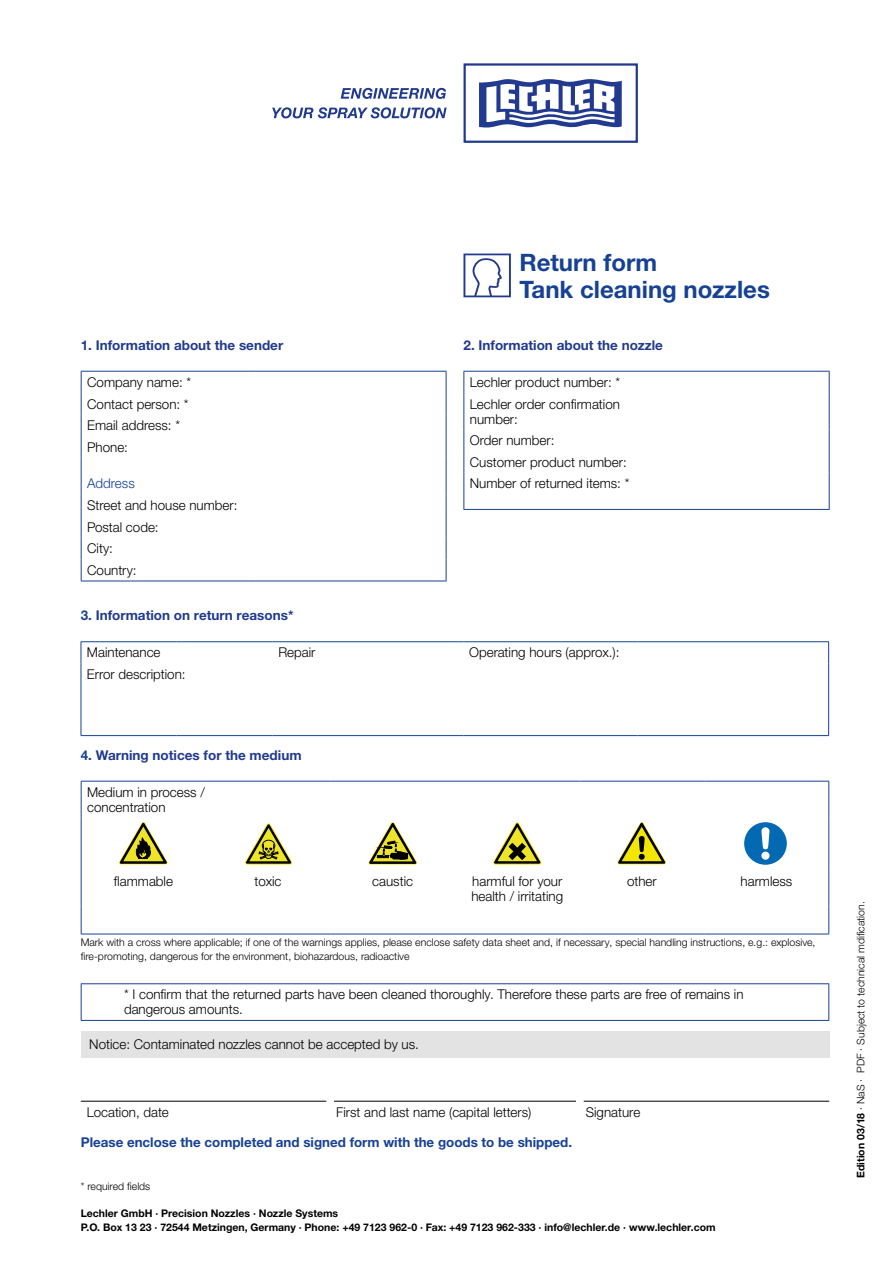
<style>
.page{position:relative;width:893px;height:1263px;background:#fff}
.page>*{position:absolute;margin:0;border:0;box-sizing:border-box;transform-origin:0 0}
.t1{font:700 24px/27px "Helvetica Neue LTW1 G";color:#164194}
.t2{font:300 13.5px/21.6px "Helvetica Neue LTW1 G";color:#000}
.t3{font:700 13.5px "Helvetica Neue LTW1 G";color:#213a8f}
.t4{font:700 13.5px "Helvetica Neue LTW1 G";color:#164194}
.t5{font:300 13.5px "Helvetica Neue LTW1 G";color:#164194}
.t6{font:300 10.5px/13.5px "Helvetica Neue LTW1 G";color:#000}
.t7{font:700 10.5px/13.5px "Helvetica Neue LTW1 G";color:#000}
.s1{color:#164194}
.s2{font-weight:700}
</style>
<div class="page">
<div style="left:463px;top:63px;width:175px;height:80px;border:2px solid #213a8f"></div>
<svg style="left:479px;top:79px;width:143px;height:49px"></svg>
<svg style="left:341px;top:88px;width:105px;height:11px"></svg>
<svg style="left:272px;top:107px;width:175px;height:11px"></svg>
<hr style="left:81px;top:371px;width:174px;height:1px;background:#164194">
<hr style="left:255px;top:371px;width:191px;height:1px;background:#164194">
<svg style="left:81px;top:372px;width:1px;height:86px"></svg>
<svg style="left:446px;top:372px;width:1px;height:86px"></svg>
<hr style="left:81px;top:458px;width:1px;height:36px;background:#164194">
<hr style="left:446px;top:458px;width:1px;height:36px;background:#164194">
<svg style="left:81px;top:494px;width:1px;height:87px"></svg>
<svg style="left:446px;top:494px;width:1px;height:87px"></svg>
<hr style="left:81px;top:581px;width:174px;height:1px;background:#164194">
<hr style="left:255px;top:581px;width:191px;height:1px;background:#164194">
<hr style="left:638px;top:641px;width:191px;height:1px;background:#164194">
<svg style="left:828px;top:642px;width:1px;height:21px"></svg>
<hr style="left:81px;top:641px;width:96px;height:1px;background:#164194">
<svg style="left:81px;top:642px;width:1px;height:21px"></svg>
<hr style="left:177px;top:641px;width:95px;height:1px;background:#164194">
<hr style="left:272px;top:641px;width:191px;height:1px;background:#164194">
<hr style="left:463px;top:641px;width:175px;height:1px;background:#164194">
<hr style="left:81px;top:663px;width:1px;height:72px;background:#164194">
<hr style="left:828px;top:663px;width:1px;height:72px;background:#164194">
<hr style="left:81px;top:735px;width:96px;height:1px;background:#164194">
<hr style="left:177px;top:735px;width:95px;height:1px;background:#164194">
<hr style="left:272px;top:735px;width:191px;height:1px;background:#164194">
<hr style="left:463px;top:735px;width:175px;height:1px;background:#164194">
<hr style="left:638px;top:735px;width:191px;height:1px;background:#164194">
<hr style="left:81px;top:781px;width:125px;height:1px;background:#164194">
<hr style="left:81px;top:781px;width:1px;height:37px;background:#164194">
<hr style="left:206px;top:781px;width:124px;height:1px;background:#164194">
<hr style="left:330px;top:781px;width:125px;height:1px;background:#164194">
<hr style="left:455px;top:781px;width:125px;height:1px;background:#164194">
<hr style="left:580px;top:781px;width:124px;height:1px;background:#164194">
<hr style="left:704px;top:781px;width:125px;height:1px;background:#164194">
<hr style="left:828px;top:781px;width:1px;height:37px;background:#164194">
<hr style="left:81px;top:818px;width:1px;height:52px;background:#164194">
<hr style="left:828px;top:818px;width:1px;height:52px;background:#164194">
<hr style="left:81px;top:870px;width:1px;height:36px;background:#164194">
<hr style="left:828px;top:870px;width:1px;height:36px;background:#164194">
<svg style="left:81px;top:906px;width:1px;height:28px"></svg>
<svg style="left:828px;top:906px;width:1px;height:28px"></svg>
<hr style="left:81px;top:934px;width:125px;height:1px;background:#164194">
<hr style="left:206px;top:934px;width:124px;height:1px;background:#164194">
<hr style="left:330px;top:934px;width:125px;height:1px;background:#164194">
<hr style="left:455px;top:934px;width:125px;height:1px;background:#164194">
<hr style="left:580px;top:934px;width:124px;height:1px;background:#164194">
<hr style="left:704px;top:934px;width:125px;height:1px;background:#164194">
<svg style="left:119px;top:822px;width:49px;height:43px"></svg>
<svg style="left:245px;top:823px;width:48px;height:42px"></svg>
<svg style="left:368px;top:822px;width:49px;height:43px"></svg>
<svg style="left:493px;top:822px;width:49px;height:43px"></svg>
<svg style="left:617px;top:822px;width:49px;height:43px"></svg>
<svg style="left:744px;top:822px;width:43px;height:43px"></svg>
<hr style="left:81px;top:983px;width:37px;height:1px;background:#164194">
<hr style="left:81px;top:984px;width:1px;height:36px;background:#164194">
<hr style="left:118px;top:983px;width:711px;height:1px;background:#164194">
<hr style="left:828px;top:984px;width:1px;height:36px;background:#164194">
<hr style="left:81px;top:1020px;width:37px;height:1px;background:#164194">
<hr style="left:118px;top:1020px;width:711px;height:1px;background:#164194">
<hr style="left:81px;top:1101px;width:245px;height:1px;background:#000">
<hr style="left:334px;top:1101px;width:242px;height:1px;background:#000">
<hr style="left:583px;top:1101px;width:246px;height:1px;background:#000">
<div style="left:81px;top:1031px;width:748px;height:27px;background:#e3e3e3"></div>
<svg style="left:463px;top:254px;width:48px;height:44px"></svg>
<hr style="left:463px;top:371px;width:175px;height:1px;background:#164194">
<svg style="left:463px;top:372px;width:1px;height:21px"></svg>
<hr style="left:638px;top:371px;width:192px;height:1px;background:#164194">
<svg style="left:829px;top:372px;width:1px;height:21px"></svg>
<hr style="left:463px;top:393px;width:1px;height:36px;background:#164194">
<hr style="left:829px;top:393px;width:1px;height:36px;background:#164194">
<svg style="left:463px;top:429px;width:1px;height:44px"></svg>
<svg style="left:829px;top:429px;width:1px;height:44px"></svg>
<hr style="left:463px;top:473px;width:1px;height:36px;background:#164194">
<hr style="left:829px;top:473px;width:1px;height:36px;background:#164194">
<hr style="left:463px;top:509px;width:175px;height:1px;background:#164194">
<hr style="left:638px;top:509px;width:192px;height:1px;background:#164194">
<h1 class="t1" style="left:519px;top:248px;width:252px">Return form<br>Tank cleaning nozzles</h1>
<p class="t3" style="left:81px;top:337px;width:204px">1. Information about the sender</p>
<p class="t2" style="left:87px;top:371px;width:105px">Company name: *<br>Contact person: *<br>Email address: *<br>Phone:</p>
<p class="t5" style="left:87px;top:475px;width:49px">Address</p>
<p class="t2" style="left:87px;top:494px;width:152px">Street and house number:<br>Postal code:<br>City:<br>Country:</p>
<p class="t3" style="left:81px;top:607px;width:214px"><span class="s1">3.</span> Information on return reasons*</p>
<p class="t2" style="left:87px;top:642px;width:75px">Maintenance</p>
<p class="t2" style="left:278px;top:642px;width:39px">Repair</p>
<p class="t2" style="left:469px;top:642px;width:152px">Operating hours (approx.):</p>
<p class="t2" style="left:87px;top:663px;width:100px">Error description:</p>
<p class="t3" style="left:463px;top:337px;width:201px">2. Information about the nozzle</p>
<p class="t2" style="left:470px;top:371px;width:152px">Lechler product number: *<br>Lechler order confirmation</p>
<p class="t2" style="left:470px;top:408px;width:161px">number:<br>Order number:<br>Customer product number:<br>Number of returned items: *</p>
<p class="t3" style="left:81px;top:747px;width:222px"><span class="s1">4.</span> Warning notices for the medium</p>
<p class="t2" style="left:87px;top:784px;width:119px;line-height:15px">Medium in process / concentration</p>
<p class="t2" style="left:114px;top:870px;width:61px">flammable</p>
<p class="t2" style="left:255px;top:870px;width:28px">toxic</p>
<p class="t2" style="left:372px;top:870px;width:42px">caustic</p>
<p class="t2" style="left:471px;top:873px;width:93px;line-height:15px">harmful for your health / irritating</p>
<p class="t2" style="left:627px;top:870px;width:31px">other</p>
<p class="t2" style="left:741px;top:870px;width:53px">harmless</p>
<p class="t6" style="left:81px;top:936px;width:736px">Mark with a cross where applicable; if one of the warnings applies, please enclose safety data sheet and, if necessary, special handling instructions, e.g.: explosive, fire-promoting, dangerous for the environment, biohazardous, radioactive</p>
<p class="t2" style="left:124px;top:987px;width:621px;line-height:15px">* I confirm that the returned parts have been cleaned thoroughly. Therefore these parts are free of remains in dangerous amounts.</p>
<p class="t2" style="left:89px;top:1034px;width:331px">Notice: Contaminated nozzles cannot be accepted by us.</p>
<p class="t2" style="left:87px;top:1101px;width:84px">Location, date</p>
<p class="t2" style="left:336px;top:1101px;width:197px">First and last name (capital letters)</p>
<p class="t2" style="left:586px;top:1101px;width:56px">Signature</p>
<p class="t4" style="left:81px;top:1134px;width:493px">Please enclose the completed and signed form with the goods to be shipped.</p>
<p class="t6" style="left:81px;top:1180px;width:71px">* required fields</p>
<p class="t7" style="left:81px;top:1207px;width:636px">Lechler GmbH · Precision Nozzles · Nozzle Systems<br>P.O. Box 13 23 · 72544 Metzingen, Germany · Phone: +49 7123 962-0 · Fax: +49 7123 962-333 · info@lechler.de · www.lechler.com</p>
<p class="t6" style="left:854px;top:1178px;width:278px;rotate:-90deg"><span class="s2">Edition 03/18</span> · NaS · PDF · Subject to technical mdification.</p>
</div>
